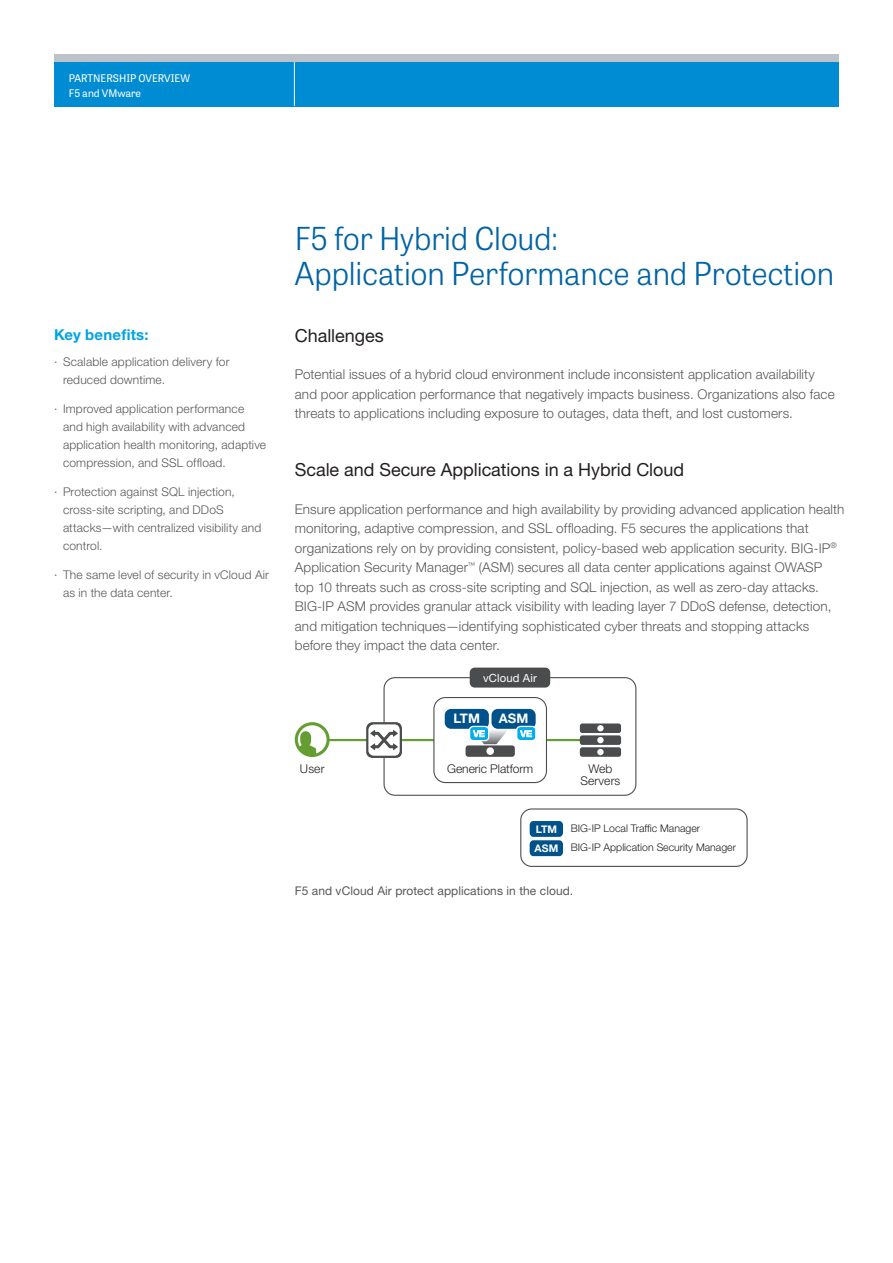
<style>
.page{position:relative;width:893px;height:1263px;background:#fff}
.page>*{position:absolute;margin:0;border:0;box-sizing:border-box;transform-origin:0 0}
.t1{font:300 31.5px/34.5px "Tablet Gothic";letter-spacing:-.01em;color:#0063a4}
.t2{font:18px "Helvetica Neue LT Std";color:#231f20}
.t3{font:700 15px "Helvetica Neue LT Std";letter-spacing:.015em;color:#00a3e3}
.t4{font:300 13.5px/19.5px "Helvetica Neue LT Std";letter-spacing:.01em;color:#57585a}
.t5{font:700 13.2px "Helvetica Neue LT Std";letter-spacing:.01em;color:#fff}
.t6{font:300 12px/18px "Helvetica Neue LT Std";letter-spacing:.015em;color:#57585a}
.t7{font:12px "Helvetica Neue LT Std";letter-spacing:.005em;color:#57585a}
.t8{font:300 12px "Helvetica Neue LT Std";letter-spacing:-.005em;color:#211e1e}
.t9{font:300 12px/12px "Helvetica Neue LT Std";letter-spacing:.01em;color:#231f20;text-align:center}
.t10{font:11.25px "Helvetica Neue LT Std";letter-spacing:.01em;color:#fff}
.t11{font:300 10.5px/19.8px "Helvetica Neue LT Std";color:#231f20}
.t12{font:10.5px/15px "Tablet Gothic";color:#fff}
.t13{font:700 10.5px/19.2px "Helvetica Neue LT Std";letter-spacing:.01em;color:#fff}
</style>
<div class="page">
<div style="left:54px;top:56px;width:785px;height:51px;background:#008cd2"></div>
<hr style="left:294px;top:54px;width:1px;height:52px;background:#fff">
<div style="left:54px;top:54px;width:785px;height:7px;background:#bdc1c8"></div>
<div style="left:383px;top:677px;width:253px;height:119px;border:1px solid #4b4c4d;border-radius:11px"></div>
<hr style="left:327px;top:739px;width:262px;height:2px;background:#649e33">
<svg style="left:295px;top:722px;width:35px;height:35px"></svg>
<svg style="left:298px;top:725px;width:29px;height:28px"></svg>
<div style="left:470px;top:668px;width:80px;height:19px;background:#4b4c4d;border-radius:5px"></div>
<div style="left:434px;top:697px;width:112px;height:85px;background:#fff;border-radius:12px"></div>
<div style="left:433px;top:697px;width:114px;height:86px;border:1px solid #4b4c4d;border-radius:12px"></div>
<div style="left:445px;top:709px;width:44px;height:20px;background:#01518a;border-radius:6px"></div>
<div style="left:491px;top:709px;width:45px;height:20px;background:#01518a;border-radius:6px"></div>
<svg style="left:466px;top:726px;width:70px;height:31px"></svg>
<svg style="left:580px;top:723px;width:41px;height:34px"></svg>
<svg style="left:366px;top:722px;width:36px;height:36px"></svg>
<div style="left:520px;top:808px;width:228px;height:59px;border:1px solid #4b4c4d;border-radius:11px"></div>
<div style="left:530px;top:821px;width:33px;height:16px;background:#01518a;border-radius:4px"></div>
<div style="left:530px;top:840px;width:33px;height:16px;background:#01518a;border-radius:4px"></div>
<p class="t12" style="left:69px;top:70px;width:123px">PARTNERSHIP OVERVIEW<br>F5 and VMware</p>
<p class="t3" style="left:54px;top:325px;width:96px">Key benefits:</p>
<p class="t6" style="left:63px;top:353px;width:168px;text-indent:-9px">· Scalable application delivery for reduced downtime.</p>
<p class="t6" style="left:63px;top:400px;width:205px;text-indent:-9px">· Improved application performance and high availability with advanced application health monitoring, adaptive compression, and SSL offload.</p>
<p class="t6" style="left:63px;top:482px;width:200px;text-indent:-9px">· Protection against SQL injection, cross-site scripting, and DDoS attacks—with centralized visibility and control.</p>
<p class="t6" style="left:63px;top:565px;width:207px;text-indent:-9px">· The same level of security in vCloud Air as in the data center.</p>
<h1 class="t1" style="left:295px;top:220px;width:541px">F5 for Hybrid Cloud:<br>Application Performance and Protection</h1>
<h2 class="t2" style="left:295px;top:325px;width:91px">Challenges</h2>
<p class="t4" style="left:295px;top:364px;width:541px">Potential issues of a hybrid cloud environment include inconsistent application availability and poor application performance that negatively impacts business. Organizations also face threats to applications including exposure to outages, data theft, and lost customers.</p>
<h2 class="t2" style="left:295px;top:459px;width:391px">Scale and Secure Applications in a Hybrid Cloud</h2>
<p class="t4" style="left:295px;top:499px;width:551px">Ensure application performance and high availability by providing advanced application health monitoring, adaptive compression, and SSL offloading. F5 secures the applications that organizations rely on by providing consistent, policy-based web application security. BIG-IP<sup>® </sup>Application Security Manager<sup>™</sup> (ASM) secures all data center applications against OWASP top 10 threats such as cross-site scripting and SQL injection, as well as zero-day attacks.<br>BIG-IP ASM provides granular attack visibility with leading layer 7 DDoS defense, detection, and mitigation techniques—identifying sophisticated cyber threats and stopping attacks before they impact the data center.</p>
<p class="t10" style="left:483px;top:671px;width:55px">vCloud Air</p>
<p class="t5" style="left:453px;top:711px;width:28px">LTM</p>
<p class="t5" style="left:499px;top:711px;width:31px">ASM</p>
<p class="t8" style="left:447px;top:761px;width:88px">Generic Platform</p>
<p class="t9" style="left:300px;top:762px;width:26px">User</p>
<p class="t9" style="left:580px;top:762px;width:41px">Web<br>Servers</p>
<p class="t11" style="left:571px;top:818px;width:167px">BIG-IP Local Traffic Manager<br>BIG-IP Application Security Manager</p>
<p class="t13" style="left:535px;top:819px;width:25px">LTM<br>ASM</p>
<p class="t7" style="left:295px;top:883px;width:280px">F5 and vCloud Air protect applications in the cloud.</p>
</div>
